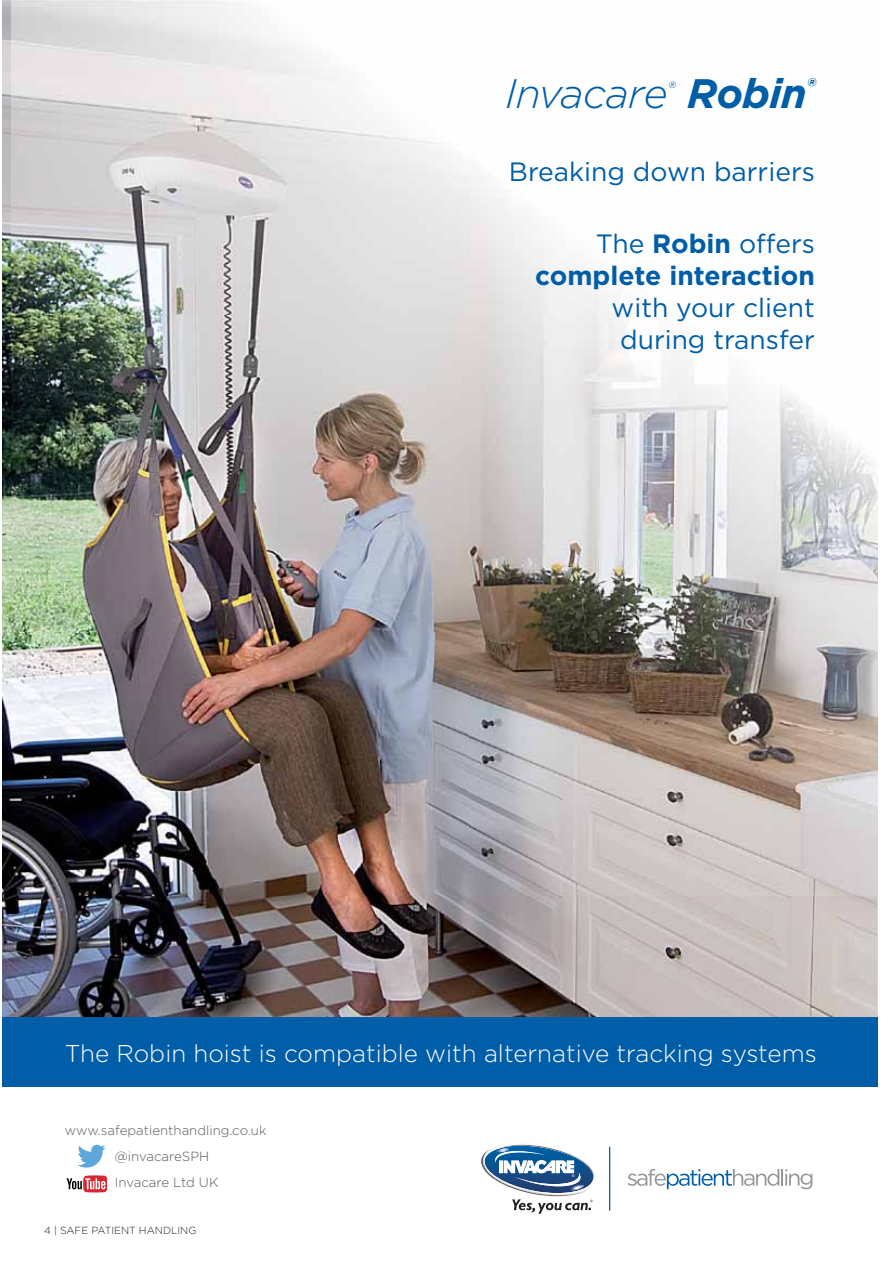
<style>
.page{position:relative;width:893px;height:1263px;background:#fff}
.page>*{position:absolute;margin:0;border:0;box-sizing:border-box;transform-origin:0 0}
.t1{font:italic 300 41.1px "Gotham";letter-spacing:-.02em;color:#005da8}
.t2{font:26.4px/31.8px "Gotham";color:#005da8;text-align:center}
.t3{font:700 26.4px/31.8px "Gotham";color:#005da8;text-align:right}
.t4{font:300 24.3px "Gotham";color:#fff}
.t5{font:300 13.2px/26.2px "Gotham";color:#58595b;text-align:center}
.t6{font:300 10.35px "Gotham";color:#231f20}
.s1{font-weight:700}
.s2{font-weight:400}
</style>
<div class="page">
<img style="left:2px;top:50px;width:39px;height:967px">
<img style="left:41px;top:896px;width:837px;height:121px">
<img style="left:11px;top:0;width:867px;height:896px">
<div style="left:2px;top:1017px;width:876px;height:70px;background:#005da8"></div>
<svg style="left:628px;top:1169px;width:184px;height:20px"></svg>
<hr style="left:609px;top:1147px;width:1px;height:64px;background:#005da8">
<img style="left:481px;top:1157px;width:91px;height:39px">
<img style="left:482px;top:1144px;width:98px;height:51px">
<img style="left:499px;top:1145px;width:81px;height:1px">
<svg style="left:512px;top:1199px;width:81px;height:15px"></svg>
<svg style="left:482px;top:1146px;width:112px;height:47px"></svg>
<svg style="left:77px;top:1145px;width:29px;height:23px"></svg>
<svg style="left:67px;top:1175px;width:39px;height:17px"></svg>
<h1 class="t1" style="left:505px;top:70px;width:311px">Invacare<sup>®</sup> <span class="s1">Robin</span><sup>®</sup></h1>
<p class="t2" style="left:509px;top:157px;width:307px">Breaking down barriers</p>
<p class="t3" style="left:535px;top:230px;width:281px"><span class="s2">The</span> Robin <span class="s2">offers </span>complete interaction</p>
<p class="t2" style="left:611px;top:293px;width:205px">with your client during transfer</p>
<p class="t4" style="left:65px;top:1043px;width:753px">The Robin hoist is compatible with alternative tracking systems</p>
<p class="t5" style="left:65px;top:1118px;width:203px">www.safepatienthandling.co.uk @invacareSPH<br>Invacare Ltd UK</p>
<p class="t6" style="left:44px;top:1226px;width:154px">4 | SAFE PATIENT HANDLING</p>
</div>
